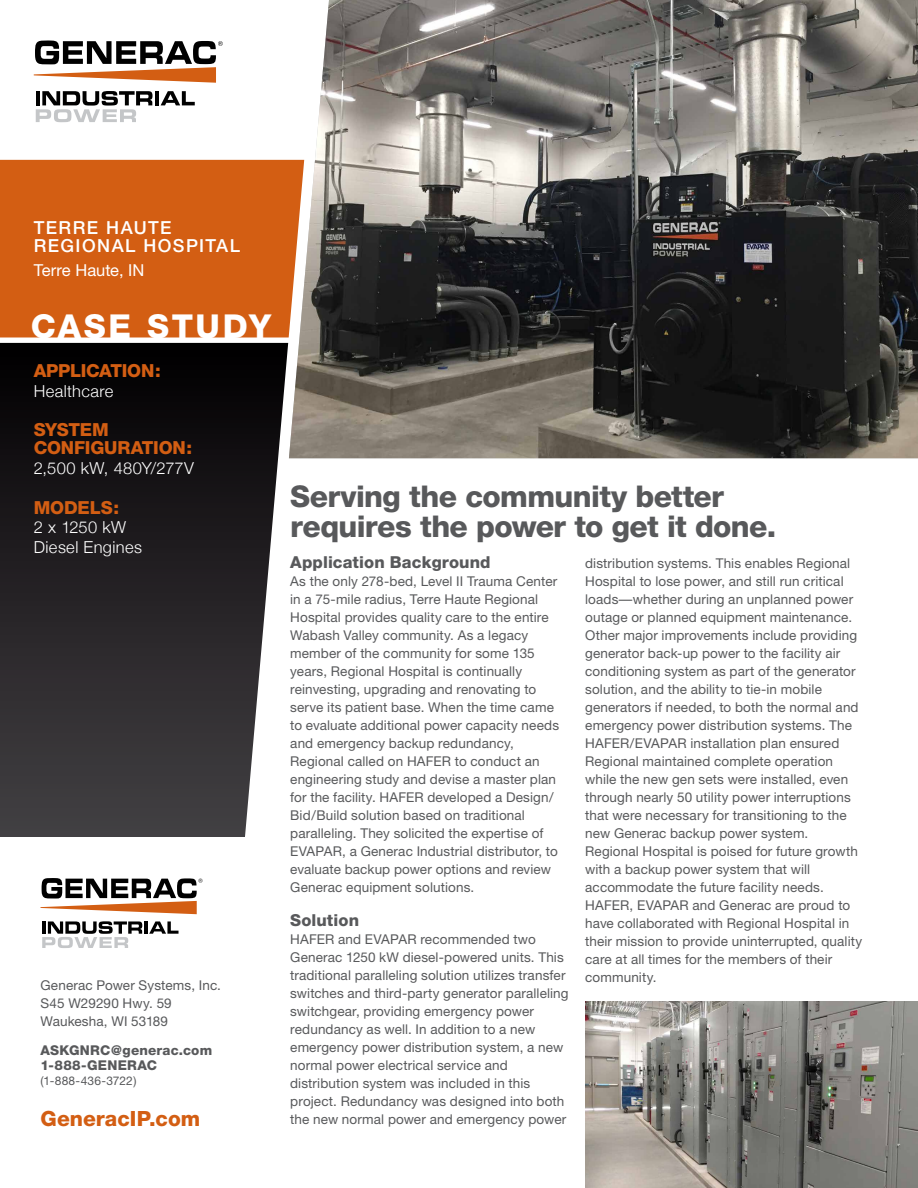
<style>
.page{position:relative;width:918px;height:1188px;background:#fff}
.page>*{position:absolute;margin:0;border:0;box-sizing:border-box;transform-origin:0 0}
.t1{font:800 33px "Helvetica Neue";letter-spacing:.075em;color:#fff}
.t2{font:800 30px/30px "Helvetica Neue";letter-spacing:-.02em;color:#58595b}
.t3{font:800 21px "Helvetica Neue";color:#d35e13}
.t4{font:800 18px/18px "Helvetica Neue";letter-spacing:-.01em;color:#d35e13}
.t5{font:500 18px/18px "Helvetica Neue";letter-spacing:.08em;color:#fff}
.t6{font:300 16.5px/19.5px "Helvetica Neue";letter-spacing:.025em;color:#fff}
.t7{font:800 16.5px "Helvetica Neue";letter-spacing:.005em;color:#58595b}
.t8{font:16.5px "Helvetica Neue";color:#fff}
.t9{font:13.5px/18px "Helvetica Neue";letter-spacing:.01em;color:#58595b}
.t10{font:800 13.5px/15px "Helvetica Neue";letter-spacing:.015em;color:#58595b}
.t11{font:12px "Helvetica Neue";letter-spacing:.015em;color:#58595b}
</style>
<div class="page">
<svg style="left:0;top:343px;width:288px;height:494px;background:#323032"></svg>
<div style="left:0;top:160px;width:289px;height:178px;background:#d35e13"></div>
<img style="left:289px;top:0;width:629px;height:458px">
<svg style="left:34px;top:40px;width:189px;height:43px"></svg>
<svg style="left:36px;top:91px;width:117px;height:31px"></svg>
<hr style="left:155px;top:91px;width:4px;height:14px;background:#000">
<svg style="left:161px;top:91px;width:34px;height:14px"></svg>
<img style="left:585px;top:1002px;width:333px;height:186px">
<svg style="left:40px;top:878px;width:162px;height:36px"></svg>
<svg style="left:42px;top:921px;width:100px;height:27px"></svg>
<hr style="left:144px;top:921px;width:4px;height:13px;background:#000">
<svg style="left:149px;top:921px;width:30px;height:13px"></svg>
<h3 class="t5" style="left:34px;top:219px;width:208px">TERRE HAUTE<br>REGIONAL HOSPITAL</h3>
<p class="t8" style="left:34px;top:260px;width:112px">Terre Haute, IN</p>
<h1 class="t1" style="left:31px;top:307px;width:242px">CASE STUDY</h1>
<h3 class="t4" style="left:34px;top:362px;width:129px">APPLICATION:</h3>
<p class="t6" style="left:34px;top:381px;width:81px">Healthcare</p>
<h3 class="t4" style="left:34px;top:421px;width:160px">SYSTEM<br>CONFIGURATION:</h3>
<p class="t6" style="left:34px;top:458px;width:162px">2,500 kW, 480Y/277V</p>
<h3 class="t4" style="left:34px;top:498px;width:87px">MODELS:</h3>
<p class="t6" style="left:34px;top:517px;width:110px">2 x 1250 kW<br>Diesel Engines</p>
<p class="t9" style="left:40px;top:976px;width:182px">Generac Power Systems, Inc.<br>S45 W29290 Hwy. 59<br>Waukesha, WI 53189</p>
<p class="t10" style="left:40px;top:1042px;width:173px">ASKGNRC@generac.com<br>1-888-GENERAC</p>
<p class="t11" style="left:40px;top:1073px;width:97px">(1-888-436-3722)</p>
<h3 class="t3" style="left:40px;top:1106px;width:161px">GeneracIP.com</h3>
<h2 class="t2" style="left:290px;top:481px;width:488px">Serving the community better requires the power to get it done.</h2>
<p class="t7" style="left:290px;top:553px;width:202px">Application Background</p>
<p class="t9" style="left:290px;top:572px;width:270px">As the only 278-bed, Level II Trauma Center in a 75-mile radius, Terre Haute Regional Hospital provides quality care to the entire Wabash Valley community. As a legacy member of the community for some 135 years, Regional Hospital is continually reinvesting, upgrading and renovating to serve its patient base. When the time came to evaluate additional power capacity needs and emergency backup redundancy, Regional called on HAFER to conduct an engineering study and devise a master plan for the facility. HAFER developed a Design/ Bid/Build solution based on traditional paralleling. They solicited the expertise of EVAPAR, a Generac Industrial distributor, to evaluate backup power options and review Generac equipment solutions.</p>
<p class="t7" style="left:290px;top:911px;width:70px">Solution</p>
<p class="t9" style="left:290px;top:930px;width:280px">HAFER and EVAPAR recommended two Generac 1250 kW diesel-powered units. This traditional paralleling solution utilizes transfer switches and third-party generator paralleling switchgear, providing emergency power redundancy as well. In addition to a new emergency power distribution system, a new normal power electrical service and distribution system was included in this project. Redundancy was designed into both the new normal power and emergency power</p>
<p class="t9" style="left:585px;top:554px;width:278px">distribution systems. This enables Regional Hospital to lose power, and still run critical loads—whether during an unplanned power outage or planned equipment maintenance.<br>Other major improvements include providing generator back-up power to the facility air conditioning system as part of the generator solution, and the ability to tie-in mobile generators if needed, to both the normal and emergency power distribution systems. The HAFER/EVAPAR installation plan ensured Regional maintained complete operation while the new gen sets were installed, even through nearly 50 utility power interruptions that were necessary for transitioning to the new Generac backup power system.<br>Regional Hospital is poised for future growth with a backup power system that will accommodate the future facility needs.<br>HAFER, EVAPAR and Generac are proud to have collaborated with Regional Hospital in their mission to provide uninterrupted, quality care at all times for the members of their community.</p>
</div>
